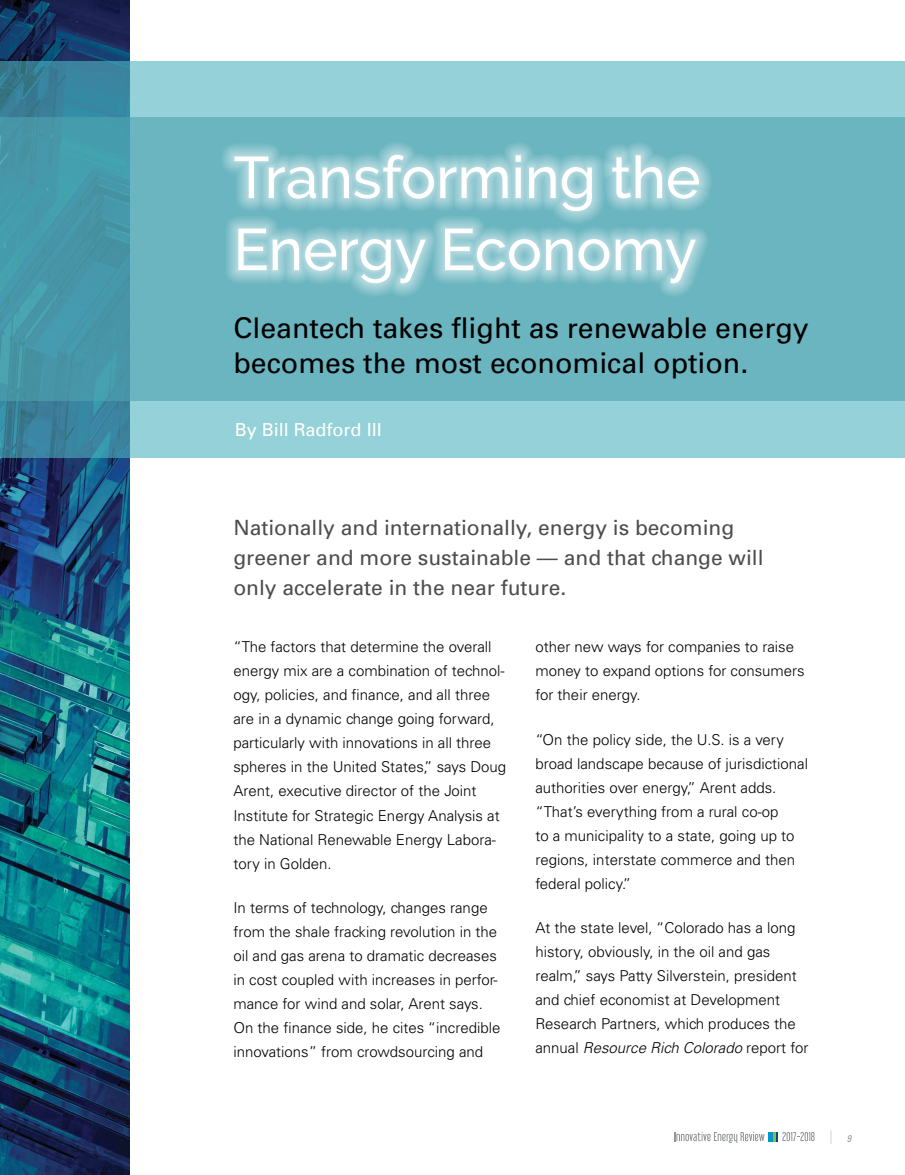
<style>
.page{position:relative;width:905px;height:1175px;background:#fff}
.page>*{position:absolute;margin:0;border:0;box-sizing:border-box;transform-origin:0 0}
.t1{font:500 58.5px/72px "Raleway";color:#fff}
.t2{font:28.5px/34.5px "Univers";color:#000}
.t3{font:21px/30px "Univers";color:#4d4d4f}
.t4{font:18px "Univers";color:#fff}
.t5{font:300 15px/24px "Univers";color:#000}
.t6{font:italic condensed 9.75px "Univers";color:#939598}
.s1{font-style:italic}
</style>
<div class="page">
<svg style="left:674px;top:1131px;width:90px;height:12px"></svg>
<div style="left:768px;top:1132px;width:9px;height:9px;background:#0197cc"></div>
<svg style="left:773px;top:1132px;width:41px;height:9px"></svg>
<svg style="left:830px;top:1130px;width:1px;height:13px"></svg>
<img style="left:0;top:0;width:130px;height:1174px">
<svg style="left:0;top:61px;width:904px;height:396px;background:#86c5cf"></svg>
<svg style="left:0;top:117px;width:904px;height:284px;background:#62aebb"></svg>
<svg style="left:220px;top:141px;width:492px;height:156px;background:#8fc7cf"></svg>
<h1 class="t1" style="left:233px;top:141px;width:468px">Transforming the<br>Energy Economy</h1>
<h2 class="t2" style="left:233px;top:310px;width:577px">Cleantech takes flight as renewable energy becomes the most economical option.</h2>
<p class="t4" style="left:235px;top:418px;width:148px">By Bill Radford III</p>
<h3 class="t3" style="left:233px;top:512px;width:531px">Nationally and internationally, energy is becoming greener and more sustainable — and that change will only accelerate in the near future.</h3>
<p class="t5" style="left:233px;top:634px;width:274px">“The factors that determine the overall energy mix are a combination of technol&shy;ogy, policies, and finance, and all three are in a dynamic change going forward, particularly with innovations in all three spheres in the United States,” says Doug Arent, executive director of the Joint Institute for Strategic Energy Analysis at the National Renewable Energy Labora&shy;tory in Golden.</p>
<p class="t5" style="left:233px;top:895px;width:268px">In terms of technology, changes range from the shale fracking revolution in the oil and gas arena to dramatic decreases in cost coupled with increases in perfor&shy;mance for wind and solar, Arent says.<br>On the finance side, he cites “incredible innovations” from crowdsourcing and</p>
<p class="t5" style="left:535px;top:634px;width:271px">other new ways for companies to raise money to expand options for consumers for their energy.</p>
<p class="t5" style="left:535px;top:727px;width:274px">“On the policy side, the U.S. is a very broad landscape because of jurisdictional authorities over energy,” Arent adds. “That’s everything from a rural co-op<br>to a municipality to a state, going up to regions, interstate commerce and then federal policy.”</p>
<p class="t5" style="left:535px;top:915px;width:274px">At the state level, “Colorado has a long history, obviously, in the oil and gas realm,” says Patty Silverstein, president and chief economist at Development Research Partners, which produces the annual <span class="s1">Resource Rich Colorado</span> report for</p>
<p class="t6" style="left:846px;top:1131px;width:6px">9</p>
</div>
